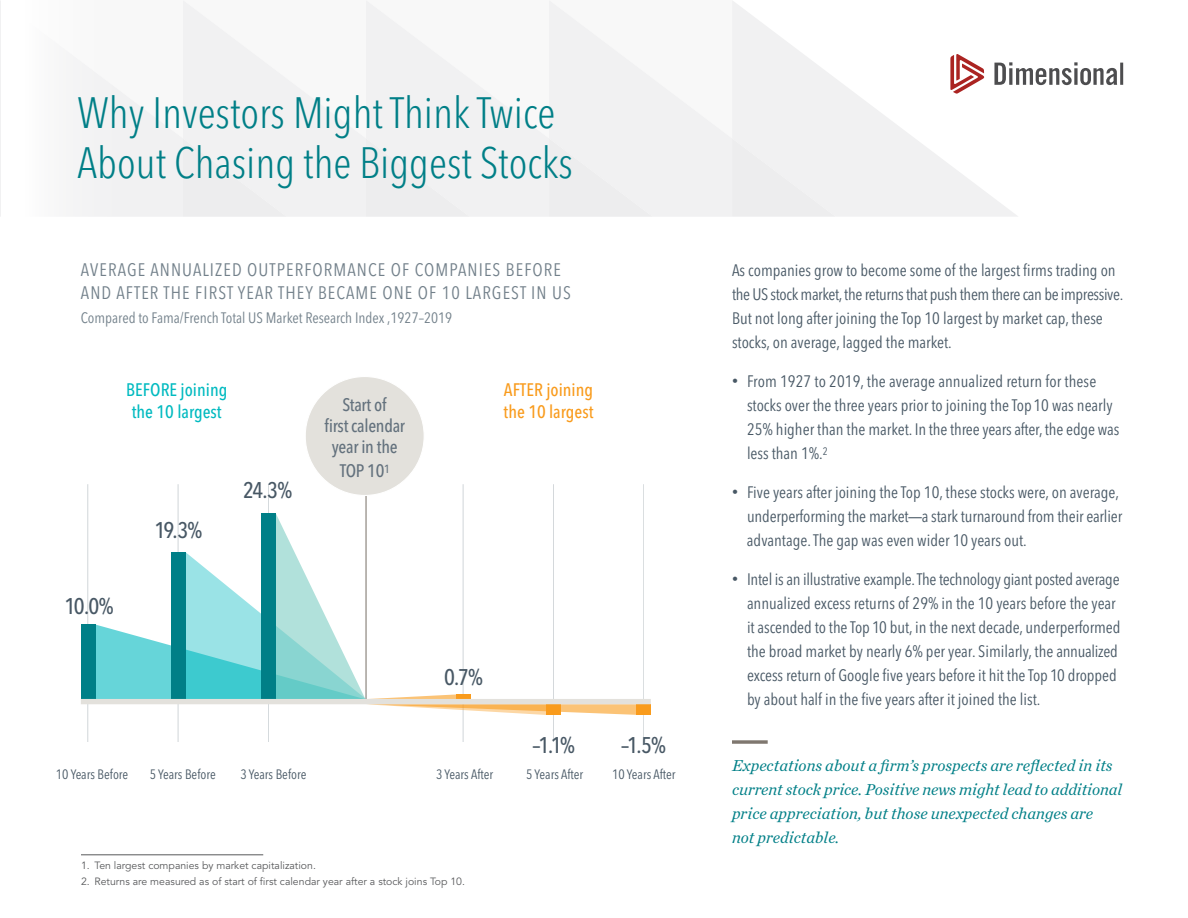
<style>
.page{position:relative;width:1188px;height:918px;background:#fff}
.page>*{position:absolute;margin:0;border:0;box-sizing:border-box;transform-origin:0 0}
.t1{font:300 condensed 43.5px/49.5px "Avenir Next LT Pro";color:#007f87}
.t2{font:500 condensed 22.5px "Avenir Next LT Pro";color:#485865}
.t3{font:condensed 18px/22.5px "Avenir Next LT Pro";letter-spacing:.06em;color:#72808a}
.t4{font:500 condensed 18px/21px "Avenir Next LT Pro";letter-spacing:-.015em;color:#63717d;text-align:center}
.t5{font:500 condensed 18px/22.5px "Avenir Next LT Pro";color:#00bac0;text-align:center}
.t6{font:500 condensed 18px/22.5px "Avenir Next LT Pro";color:#f99b1c}
.t7{font:condensed 16.5px/24px "Avenir Next LT Pro";color:#485865}
.t8{font:italic 16.5px/24px "Chronicle Text G1";color:#007f87}
.t9{font:condensed 15px "Avenir Next LT Pro";color:#72808a}
.t10{font:condensed 13.5px "Avenir Next LT Pro";color:#485865}
.t11{font:10.5px "Avenir LT Std";color:#58595b}
.s1{font-weight:100;font-size:12px}
.s2{font-family:"Avenir LT Std";font-weight:500;font-stretch:normal;font-size:13.5px}
</style>
<div class="page">
<svg style="left:836px;top:72px;width:181px;height:144px"></svg>
<div style="left:0;top:1px;width:836px;height:216px;background:#f1f1f2"></div>
<div style="left:2px;top:0;width:252px;height:219px;background:#f5f5f6"></div>
<svg style="left:950px;top:54px;width:34px;height:40px"></svg>
<svg style="left:994px;top:62px;width:129px;height:23px"></svg>
<hr style="left:365px;top:411px;width:2px;height:292px;background:#7f776f">
<hr style="left:88px;top:484px;width:1px;height:257px;background:#a1abb2">
<hr style="left:178px;top:484px;width:1px;height:257px;background:#a1abb2">
<hr style="left:268px;top:484px;width:1px;height:257px;background:#a1abb2">
<hr style="left:463px;top:484px;width:1px;height:257px;background:#a1abb2">
<hr style="left:553px;top:484px;width:1px;height:257px;background:#a1abb2">
<hr style="left:643px;top:484px;width:1px;height:257px;background:#a1abb2">
<svg style="left:95px;top:513px;width:542px;height:202px"></svg>
<div style="left:261px;top:513px;width:15px;height:186px;background:#007f87"></div>
<div style="left:456px;top:694px;width:14px;height:5px;background:#f99b1c"></div>
<div style="left:546px;top:704px;width:15px;height:11px;background:#f99b1c"></div>
<div style="left:637px;top:704px;width:14px;height:11px;background:#f99b1c"></div>
<div style="left:171px;top:552px;width:15px;height:147px;background:#007f87"></div>
<div style="left:81px;top:625px;width:14px;height:74px;background:#007f87"></div>
<div style="left:81px;top:699px;width:570px;height:5px;background:#e3e1dc"></div>
<svg style="left:732px;top:740px;width:36px;height:4px"></svg>
<div style="left:305px;top:377px;width:119px;height:118px;background:#e3e1dc;border-radius:50%"></div>
<hr style="left:81px;top:855px;width:182px;height:1px;background:#58595b">
<h1 class="t1" style="left:78px;top:88px;width:497px">Why Investors Might Think Twice<br>About Chasing the Biggest Stocks</h1>
<p class="t3" style="left:81px;top:259px;width:491px">AVERAGE ANNUALIZED OUTPERFORMANCE OF COMPANIES BEFORE<br>AND AFTER THE FIRST YEAR THEY BECAME ONE OF 10 LARGEST IN US</p>
<p class="t9" style="left:81px;top:308px;width:373px">Compared to Fama/French Total US Market Research Index ,1927–2019</p>
<p class="t5" style="left:126px;top:378px;width:103px">BEFORE joining the 10 largest</p>
<p class="t6" style="left:504px;top:378px;width:91px">AFTER joining the 10 largest</p>
<p class="t4" style="left:324px;top:394px;width:82px">Start of<br>first calendar year in the</p>
<p class="t4" style="left:340px;top:460px;width:52px">TOP 10<sup>1</sup></p>
<h2 class="t2" style="left:64px;top:593px;width:51px">10.0%</h2>
<h2 class="t2" style="left:154px;top:517px;width:49px">19.3%</h2>
<h2 class="t2" style="left:243px;top:476px;width:51px">24.3%</h2>
<h2 class="t2" style="left:444px;top:664px;width:41px">0.7%</h2>
<h2 class="t2" style="left:532px;top:731px;width:44px">–1.1%</h2>
<h2 class="t2" style="left:621px;top:731px;width:47px">–1.5%</h2>
<p class="t10" style="left:56px;top:766px;width:74px">10 Years Before</p>
<p class="t10" style="left:150px;top:766px;width:68px">5 Years Before</p>
<p class="t10" style="left:240px;top:766px;width:68px">3 Years Before</p>
<p class="t10" style="left:436px;top:766px;width:59px">3 Years After</p>
<p class="t10" style="left:526px;top:766px;width:59px">5 Years After</p>
<p class="t10" style="left:612px;top:766px;width:65px">10 Years After</p>
<p class="t11" style="left:81px;top:859px;width:236px">1. Ten largest companies by market capitalization.</p>
<p class="t11" style="left:81px;top:875px;width:386px">2. Returns are measured as of start of first calendar year after a stock joins Top 10.</p>
<p class="t7" style="left:732px;top:258px;width:393px">As companies grow to become some of the largest firms trading on the US stock market, the returns that push them there can be impressive.<br>But not long after joining the Top 10 largest by market cap, these stocks, on average, lagged the market.</p>
<p class="t7" style="left:747px;top:369px;width:374px;text-indent:-15px"><span class="s1">•</span> From 1927 to 2019, the average annualized return for these stocks over the three years prior to joining the Top 10 was nearly 25% higher than the market. In the three years after, the edge was less than 1%.<sup>2</sup></p>
<p class="t7" style="left:747px;top:480px;width:377px;text-indent:-15px"><span class="s1">•</span> Five years after joining the Top 10, these stocks were, on average, underperforming the market<span class="s2">—</span>a stark turnaround from their earlier advantage. The gap was even wider 10 years out.</p>
<p class="t7" style="left:747px;top:567px;width:375px;text-indent:-15px"><span class="s1">•</span> Intel is an illustrative example. The technology giant posted average annualized excess returns of 29% in the 10 years before the year it ascended to the Top 10 but, in the next decade, underperformed the broad market by nearly 6% per year. Similarly, the annualized excess return of Google five years before it hit the Top 10 dropped by about half in the five years after it joined the list.</p>
<p class="t8" style="left:732px;top:752px;width:392px">Expectations about a firm’s prospects are reflected in its current stock price. Positive news might lead to additional price appreciation, but those unexpected changes are<br>not predictable.</p>
</div>
